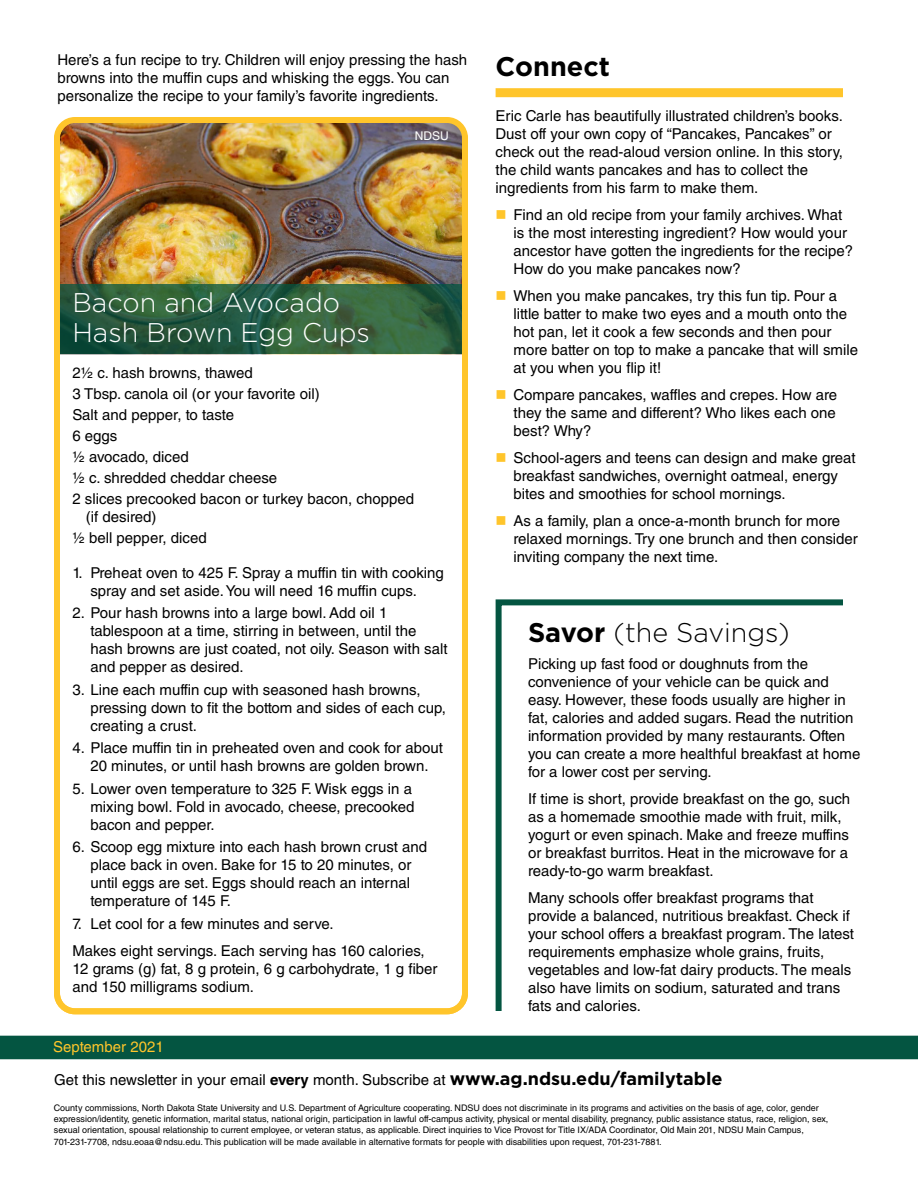
<style>
.page{position:relative;width:918px;height:1188px;background:#fff}
.page>*{position:absolute;margin:0;border:0;box-sizing:border-box;transform-origin:0 0}
.recipe_title{font:300 27px/30px "Gotham";color:#fff}
.headings{font:300 27px "Gotham";color:#000}
.connect{font:700 27px "Gotham";color:#000}
.bullets{font:15px/18px "Helvetica LT Std";color:#000}
.body{font:15px/18px "Helvetica LT Std";color:#000}
.ingredients{font:15px/18px "Helvetica LT Std";color:#000}
.body-2{font:15px "Helvetica LT Std";color:#ffc52b}
.body-3{font:12px "Helvetica LT Std";color:#fff}
.t1{font:9px/11.2px "Helvetica LT Std";color:#000}
.s1{color:#ffc52b}
.s2{font-weight:700}
.s3{font-family:"Gotham";font-weight:700;font-size:18px}
</style>
<div class="page">
<div style="left:496px;top:88px;width:347px;height:9px;background:#ffc52b"></div>
<div style="left:0;top:1036px;width:918px;height:23px;background:#045541"></div>
<svg style="left:495px;top:599px;width:348px;height:412px"></svg>
<img style="left:61px;top:124px;width:400px;height:160px">
<svg style="left:61px;top:284px;width:400px;height:70px;background:#2b5d3f"></svg>
<div style="left:54px;top:117px;width:414px;height:897px;border:6px solid #ffc52b;border-radius:18px"></div>
<p class="body" style="left:57px;top:50px;width:411px">Here’s a fun recipe to try. Children will enjoy pressing the hash browns into the muffin cups and whisking the eggs. You can personalize the recipe to your family’s favorite ingredients.</p>
<p class="body-3" style="left:415px;top:129px;width:35px">NDSU</p>
<p class="recipe_title" style="left:72px;top:287px;width:299px">Bacon and Avocado<br>Hash Brown Egg Cups</p>
<p class="ingredients" style="left:72px;top:364px;width:182px">2½ c. hash browns, thawed</p>
<p class="ingredients" style="left:72px;top:385px;width:249px">3 Tbsp. canola oil (or your favorite oil)</p>
<p class="ingredients" style="left:72px;top:406px;width:163px">Salt and pepper, to taste</p>
<p class="ingredients" style="left:72px;top:427px;width:47px">6 eggs</p>
<p class="ingredients" style="left:72px;top:448px;width:118px">½ avocado, diced</p>
<p class="ingredients" style="left:72px;top:469px;width:206px">½ c. shredded cheddar cheese</p>
<p class="ingredients" style="left:86px;top:490px;width:330px;text-indent:-14px">2 slices precooked bacon or turkey bacon, chopped (if desired)</p>
<p class="ingredients" style="left:72px;top:529px;width:136px">½ bell pepper, diced</p>
<p class="bullets" style="left:72px;top:563px;width:373px;text-align:center">1. Preheat oven to 425 F. Spray a muffin tin with cooking spray and set aside. You will need 16 muffin cups.</p>
<p class="bullets" style="left:90px;top:604px;width:359px;text-indent:-18px">2. Pour hash browns into a large bowl. Add oil 1 tablespoon at a time, stirring in between, until the hash browns are just coated, not oily. Season with salt and pepper as desired.</p>
<p class="bullets" style="left:90px;top:680px;width:357px;text-indent:-18px">3. Line each muffin cup with seasoned hash browns, pressing down to fit the bottom and sides of each cup, creating a crust.</p>
<p class="bullets" style="left:72px;top:739px;width:372px;text-align:center">4. Place muffin tin in preheated oven and cook for about<br>20 minutes, or until hash browns are golden brown.</p>
<p class="bullets" style="left:90px;top:779px;width:325px;text-indent:-18px">5. Lower oven temperature to 325 F. Wisk eggs in a mixing bowl. Fold in avocado, cheese, precooked bacon and pepper.</p>
<p class="bullets" style="left:90px;top:838px;width:338px;text-indent:-18px">6. Scoop egg mixture into each hash brown crust and place back in oven. Bake for 15 to 20 minutes, or until eggs are set. Eggs should reach an internal temperature of 145 F.</p>
<p class="bullets" style="left:72px;top:914px;width:263px">7. Let cool for a few minutes and serve.</p>
<p class="body" style="left:72px;top:941px;width:367px">Makes eight servings. Each serving has 160 calories,<br>12 grams (g) fat, 8 g protein, 6 g carbohydrate, 1 g fiber and 150 milligrams sodium.</p>
<p class="body-2" style="left:53px;top:1038px;width:112px">September 2021</p>
<p class="connect" style="left:496px;top:48px;width:116px">Connect</p>
<p class="body" style="left:496px;top:106px;width:349px">Eric Carle has beautifully illustrated children’s books.<br>Dust off your own copy of “Pancakes, Pancakes” or check out the read-aloud version online. In this story, the child wants pancakes and has to collect the ingredients from his farm to make them.</p>
<p class="bullets" style="left:514px;top:205px;width:341px;text-indent:-18px"><span class="s1">■</span> Find an old recipe from your family archives. What is the most interesting ingredient? How would your ancestor have gotten the ingredients for the recipe?<br>How do you make pancakes now?</p>
<p class="bullets" style="left:514px;top:286px;width:346px;text-indent:-18px"><span class="s1">■</span> When you make pancakes, try this fun tip. Pour a little batter to make two eyes and a mouth onto the hot pan, let it cook a few seconds and then pour more batter on top to make a pancake that will smile at you when you flip it!</p>
<p class="bullets" style="left:514px;top:385px;width:325px;text-align:justify;text-indent:-18px"><span class="s1">■</span> Compare pancakes, waffles and crepes. How are they the same and different? Who likes each one best? Why?</p>
<p class="bullets" style="left:514px;top:448px;width:344px;text-indent:-18px"><span class="s1">■</span> School-agers and teens can design and make great breakfast sandwiches, overnight oatmeal, energy bites and smoothies for school mornings.</p>
<p class="bullets" style="left:514px;top:511px;width:346px;text-indent:-18px"><span class="s1">■</span> As a family, plan a once-a-month brunch for more relaxed mornings. Try one brunch and then consider inviting company the next time.</p>
<p class="headings" style="left:528px;top:615px;width:263px"><span class="s2">Savor</span> (the Savings)</p>
<p class="body" style="left:528px;top:655px;width:334px">Picking up fast food or doughnuts from the convenience of your vehicle can be quick and easy. However, these foods usually are higher in fat, calories and added sugars. Read the nutrition information provided by many restaurants. Often you can create a more healthful breakfast at home for a lower cost per serving.</p>
<p class="body" style="left:528px;top:790px;width:324px">If time is short, provide breakfast on the go, such as a homemade smoothie made with fruit, milk, yogurt or even spinach. Make and freeze muffins or breakfast burritos. Heat in the microwave for a ready-to-go warm breakfast.</p>
<p class="body" style="left:528px;top:889px;width:328px">Many schools offer breakfast programs that provide a balanced, nutritious breakfast. Check if your school offers a breakfast program. The latest requirements emphasize whole grains, fruits, vegetables and low-fat dairy products. The meals also have limits on sodium, saturated and trans fats and calories.</p>
<p class="body" style="left:54px;top:1071px;width:670px">Get this newsletter in your email <span class="s2">every</span> month. Subscribe at <span class="s3">www.ag.ndsu.edu/familytable</span></p>
<p class="t1" style="left:54px;top:1102px;width:776px">County commissions, North Dakota State University and U.S. Department of Agriculture cooperating. NDSU does not discriminate in its programs and activities on the basis of age, color, gender expression/identity, genetic information, marital status, national origin, participation in lawful off-campus activity, physical or mental disability, pregnancy, public assistance status, race, religion, sex, sexual orientation, spousal relationship to current employee, or veteran status, as applicable. Direct inquiries to Vice Provost for Title IX/ADA Coordinator, Old Main 201, NDSU Main Campus, 701-231-7708, ndsu.eoaa@ndsu.edu. This publication will be made available in alternative formats for people with disabilities upon request, 701-231-7881.</p>
</div>
